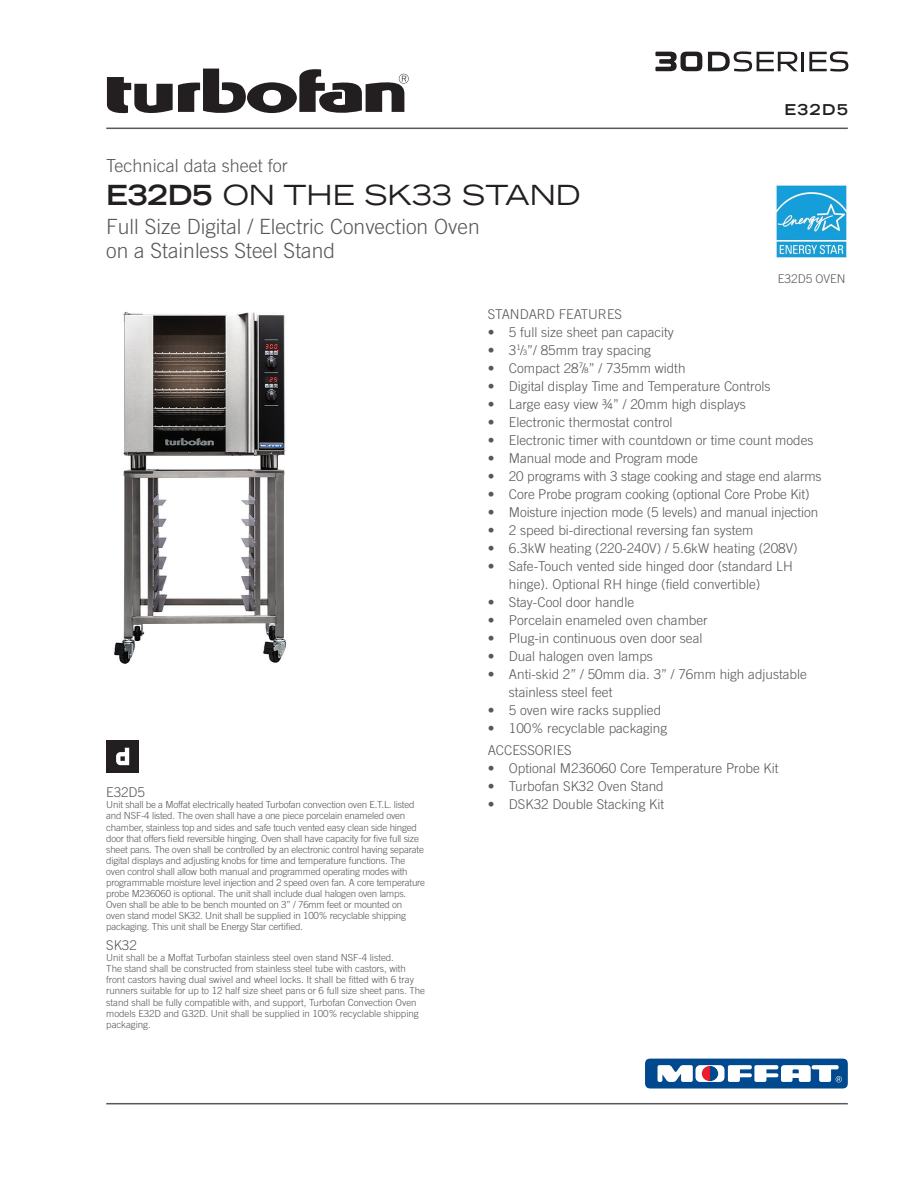
<style>
.page{position:relative;width:918px;height:1188px;background:#fff}
.page>*{position:absolute;margin:0;border:0;box-sizing:border-box;transform-origin:0 0}
.t1{font:expanded 27.75px "Trade Gothic LH";color:#231f20}
.t2{font:300 21px/24px "Trade Gothic";color:#57585a}
.t3{font:300 18px "Trade Gothic";color:#57585a}
.t4{font:700 expanded 15px "Trade Gothic LH";letter-spacing:.1em;color:#231f20}
.t5{font:300 13.5px/18px "Trade Gothic";color:#57585a}
.t6{font:300 12px "Trade Gothic";letter-spacing:-.005em;color:#57585a}
.t7{font:300 9.75px/11.1px "Trade Gothic";letter-spacing:-.02em;color:#57585a}
.s1{font-weight:700}
.s2{font-weight:400;font-size:7.5px}
</style>
<div class="page">
<div style="left:106px;top:740px;width:33px;height:33px;background:#231f20"></div>
<svg style="left:116px;top:748px;width:13px;height:17px"></svg>
<svg style="left:708px;top:51px;width:140px;height:21px"></svg>
<svg style="left:655px;top:52px;width:47px;height:19px"></svg>
<svg style="left:645px;top:1059px;width:203px;height:30px"></svg>
<hr style="left:106px;top:1103px;width:742px;height:1px;background:#57585a">
<hr style="left:106px;top:128px;width:742px;height:1px;background:#57585a">
<img style="left:114px;top:312px;width:172px;height:352px">
<svg style="left:107px;top:68px;width:302px;height:46px"></svg>
<img style="left:776px;top:185px;width:71px;height:72px">
<h3 class="t3" style="left:106px;top:155px;width:183px">Technical data sheet for</h3>
<h1 class="t1" style="left:106px;top:177px;width:476px"><span class="s1">E32D5</span> ON THE SK33 STAND</h1>
<h2 class="t2" style="left:106px;top:214px;width:375px">Full Size Digital / Electric Convection Oven on a Stainless Steel Stand</h2>
<h3 class="t4" style="left:784px;top:100px;width:65px">E32D5</h3>
<p class="t6" style="left:778px;top:271px;width:69px">E32D5 OVEN</p>
<h3 class="t5" style="left:106px;top:783px;width:40px">E32D5</h3>
<p class="t7" style="left:106px;top:799px;width:320px">Unit shall be a Moffat electrically heated Turbofan convection oven E.T.L. listed and NSF-4 listed. The oven shall have a one piece porcelain enameled oven chamber, stainless top and sides and safe touch vented easy clean side hinged door that offers field reversible hinging. Oven shall have capacity for five full size sheet pans. The oven shall be controlled by an electronic control having separate digital displays and adjusting knobs for time and temperature functions. The oven control shall allow both manual and programmed operating modes with programmable moisture level injection and 2 speed oven fan. A core temperature probe M236060 is optional. The unit shall include dual halogen oven lamps.<br>Oven shall be able to be bench mounted on 3” / 76mm feet or mounted on<br>oven stand model SK32. Unit shall be supplied in 100% recyclable shipping packaging. This unit shall be Energy Star certified.</p>
<h3 class="t5" style="left:106px;top:936px;width:32px">SK32</h3>
<p class="t7" style="left:106px;top:952px;width:320px">Unit shall be a Moffat Turbofan stainless steel oven stand NSF-4 listed.<br>The stand shall be constructed from stainless steel tube with castors, with front castors having dual swivel and wheel locks. It shall be fitted with 6 tray runners suitable for up to 12 half size sheet pans or 6 full size sheet pans. The stand shall be fully compatible with, and support, Turbofan Convection Oven models E32D and G32D. Unit shall be supplied in 100% recyclable shipping packaging.</p>
<h3 class="t5" style="left:488px;top:305px;width:136px">STANDARD FEATURES</h3>
<h3 class="t5" style="left:488px;top:323px;width:188px">• 5 full size sheet pan capacity</h3>
<h3 class="t5" style="left:488px;top:341px;width:165px">• 3<sup>1</sup>/<span class="s2">3</span>”/ 85mm tray spacing</h3>
<h3 class="t5" style="left:488px;top:359px;width:199px">• Compact 28<sup>7</sup>/<span class="s2">8</span>” / 735mm width</h3>
<h3 class="t5" style="left:488px;top:377px;width:284px">• Digital display Time and Temperature Controls</h3>
<h3 class="t5" style="left:488px;top:395px;width:260px">• Large easy view ¾” / 20mm high displays</h3>
<h3 class="t5" style="left:488px;top:413px;width:186px">• Electronic thermostat control</h3>
<h3 class="t5" style="left:488px;top:431px;width:327px">• Electronic timer with countdown or time count modes</h3>
<h3 class="t5" style="left:488px;top:449px;width:212px">• Manual mode and Program mode</h3>
<h3 class="t5" style="left:488px;top:467px;width:335px">• 20 programs with 3 stage cooking and stage end alarms</h3>
<h3 class="t5" style="left:488px;top:485px;width:323px">• Core Probe program cooking (optional Core Probe Kit)</h3>
<h3 class="t5" style="left:488px;top:503px;width:332px">• Moisture injection mode (5 levels) and manual injection</h3>
<h3 class="t5" style="left:488px;top:521px;width:267px">• 2 speed bi-directional reversing fan system</h3>
<h3 class="t5" style="left:488px;top:539px;width:312px">• 6.3kW heating (220-240V) / 5.6kW heating (208V)</h3>
<h3 class="t5" style="left:509px;top:557px;width:285px;text-indent:-21px">• Safe-Touch vented side hinged door (standard LH hinge). Optional RH hinge (field convertible)</h3>
<h3 class="t5" style="left:488px;top:593px;width:148px">• Stay-Cool door handle</h3>
<h3 class="t5" style="left:488px;top:611px;width:222px">• Porcelain enameled oven chamber</h3>
<h3 class="t5" style="left:488px;top:629px;width:216px">• Plug-in continuous oven door seal</h3>
<h3 class="t5" style="left:488px;top:647px;width:167px">• Dual halogen oven lamps</h3>
<h3 class="t5" style="left:509px;top:665px;width:299px;text-indent:-21px">• Anti-skid 2” / 50mm dia. 3” / 76mm high adjustable stainless steel feet</h3>
<h3 class="t5" style="left:488px;top:701px;width:175px">• 5 oven wire racks supplied</h3>
<h3 class="t5" style="left:488px;top:717px;width:181px;line-height:22.2px">• 100% recyclable packaging<br>ACCESSORIES</h3>
<h3 class="t5" style="left:488px;top:759px;width:292px">• Optional M236060 Core Temperature Probe Kit</h3>
<h3 class="t5" style="left:488px;top:777px;width:178px">• Turbofan SK32 Oven Stand</h3>
<h3 class="t5" style="left:488px;top:795px;width:178px">• DSK32 Double Stacking Kit</h3>
</div>
